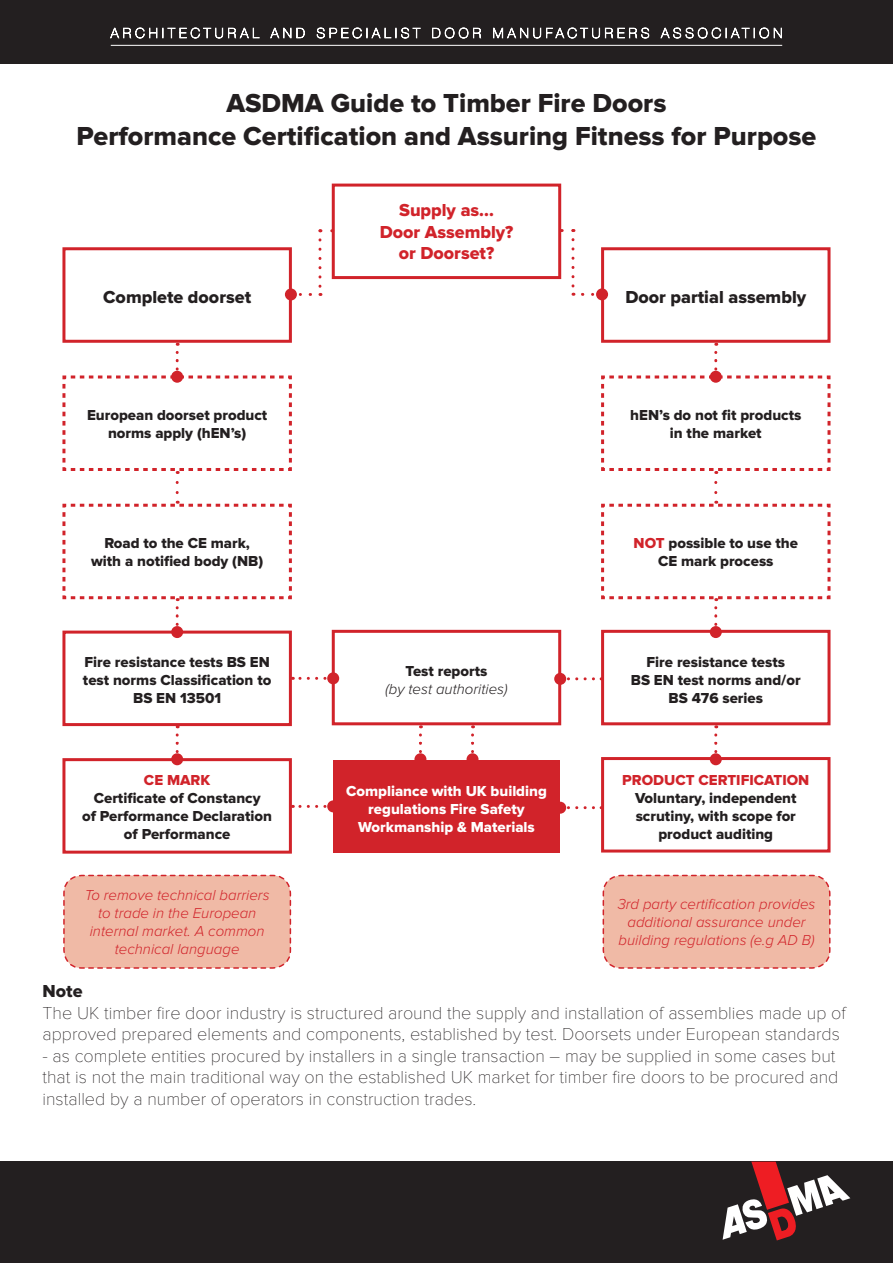
<style>
.page{position:relative;width:893px;height:1263px;background:#fff}
.page>*{position:absolute;margin:0;border:0;box-sizing:border-box;transform-origin:0 0}
.t1{font:27px "Proxima Nova Extrabld";color:#231f20}
.t2{font:100 18px/21.6px "Proxima Nova T";color:#231f20}
.t3{font:18px "Proxima Nova Extrabld";color:#231f20}
.t4{font:18px "Proxima Nova Extrabld";color:#d1232a}
.t5{font:15px/18px "Proxima Nova Extrabld";color:#231f20;text-align:center}
.t6{font:italic 300 15px/18px "Proxima Nova";color:#d1232a;text-align:center}
.t7{font:15px/18px "Proxima Nova Extrabld";color:#fff;text-align:center}
.t8{font:15px "Proxima Nova Extrabld";color:#d1232a}
.t9{font:italic 300 15px "Proxima Nova";color:#231f20}
.s1{color:#d1232a}
</style>
<div class="page">
<svg style="left:63px;top:874px;width:229px;height:95px;background:#efb8a6"></svg>
<div style="left:333px;top:760px;width:227px;height:93px;background:#d1232a"></div>
<div style="left:171px;top:753px;width:12px;height:12px;background:#d1232a;border-radius:50%"></div>
<svg style="left:171px;top:626px;width:12px;height:12px"></svg>
<div style="left:285px;top:288px;width:12px;height:12px;background:#d1232a;border-radius:50%"></div>
<div style="left:414px;top:753px;width:12px;height:12px;background:#d1232a;border-radius:50%"></div>
<div style="left:466px;top:753px;width:12px;height:12px;background:#d1232a;border-radius:50%"></div>
<div style="left:327px;top:800px;width:12px;height:12px;background:#d1232a;border-radius:50%"></div>
<svg style="left:176px;top:735px;width:3px;height:19px"></svg>
<svg style="left:176px;top:608px;width:3px;height:23px"></svg>
<svg style="left:292px;top:677px;width:33px;height:3px"></svg>
<div style="left:327px;top:672px;width:12px;height:12px;background:#d1232a;border-radius:50%"></div>
<div style="left:554px;top:802px;width:12px;height:12px;background:#d1232a;border-radius:50%"></div>
<svg style="left:292px;top:805px;width:33px;height:3px"></svg>
<svg style="left:568px;top:806px;width:33px;height:3px"></svg>
<div style="left:0;top:0;width:893px;height:64px;background:#231f20"></div>
<div style="left:0;top:1161px;width:893px;height:102px;background:#231f20"></div>
<svg style="left:723px;top:1161px;width:127px;height:79px"></svg>
<hr style="left:111px;top:45px;width:671px;height:1px;background:#fff">
<svg style="left:110px;top:27px;width:150px;height:12px"></svg>
<svg style="left:270px;top:27px;width:35px;height:12px"></svg>
<svg style="left:316px;top:27px;width:105px;height:12px"></svg>
<svg style="left:432px;top:27px;width:49px;height:12px"></svg>
<svg style="left:493px;top:27px;width:157px;height:12px"></svg>
<svg style="left:660px;top:27px;width:122px;height:12px"></svg>
<svg style="left:602px;top:874px;width:229px;height:95px;background:#efb8a5"></svg>
<div style="left:62px;top:247px;width:230px;height:96px;border:3px solid #d1232a"></div>
<div style="left:62px;top:631px;width:230px;height:95px;border:3px solid #d1232a"></div>
<div style="left:62px;top:758px;width:230px;height:96px;border:3px solid #d1232a"></div>
<svg style="left:601px;top:482px;width:230px;height:119px"></svg>
<svg style="left:62px;top:482px;width:230px;height:119px"></svg>
<div style="left:332px;top:184px;width:229px;height:95px;border:3px solid #d1232a"></div>
<div style="left:332px;top:630px;width:229px;height:95px;border:3px solid #d1232a"></div>
<div style="left:601px;top:630px;width:229px;height:95px;border:3px solid #d1232a"></div>
<div style="left:601px;top:757px;width:229px;height:95px;border:3px solid #d1232a"></div>
<div style="left:601px;top:247px;width:229px;height:96px;border:3px solid #d1232a"></div>
<svg style="left:62px;top:352px;width:230px;height:122px"></svg>
<svg style="left:291px;top:240px;width:30px;height:56px"></svg>
<svg style="left:601px;top:352px;width:230px;height:122px"></svg>
<svg style="left:568px;top:677px;width:34px;height:3px"></svg>
<div style="left:554px;top:673px;width:12px;height:12px;background:#d1232a;border-radius:50%"></div>
<svg style="left:419px;top:735px;width:3px;height:19px"></svg>
<svg style="left:471px;top:735px;width:3px;height:19px"></svg>
<svg style="left:714px;top:608px;width:3px;height:18px"></svg>
<div style="left:710px;top:626px;width:12px;height:12px;background:#d1232a;border-radius:50%"></div>
<svg style="left:714px;top:735px;width:3px;height:18px"></svg>
<div style="left:710px;top:753px;width:12px;height:12px;background:#d1232a;border-radius:50%"></div>
<div style="left:596px;top:288px;width:12px;height:12px;background:#d1232a;border-radius:50%"></div>
<svg style="left:561px;top:229px;width:13px;height:3px"></svg>
<svg style="left:571px;top:240px;width:3px;height:55px"></svg>
<svg style="left:581px;top:293px;width:16px;height:3px"></svg>
<p class="t1" style="left:227px;top:88px;width:441px">ASDMA Guide to Timber Fire Doors</p>
<p class="t1" style="left:77px;top:120px;width:741px">Performance Certification and Assuring Fitness for Purpose</p>
<p class="t3" style="left:103px;top:286px;width:149px">Complete doorset</p>
<p class="t4" style="left:399px;top:200px;width:96px">Supply as...</p>
<p class="t4" style="left:380px;top:221px;width:135px">Door Assembly?</p>
<p class="t4" style="left:399px;top:243px;width:97px">or Doorset?</p>
<p class="t3" style="left:625px;top:286px;width:182px">Door partial assembly</p>
<p class="t5" style="left:87px;top:406px;width:182px">European doorset product norms apply (hEN’s)</p>
<p class="t5" style="left:630px;top:406px;width:173px">hEN’s do not fit products</p>
<p class="t5" style="left:670px;top:424px;width:93px">in the market</p>
<p class="t5" style="left:104px;top:534px;width:147px">Road to the CE mark,</p>
<p class="t5" style="left:91px;top:552px;width:174px">with a notified body (NB)</p>
<p class="t5" style="left:83px;top:653px;width:190px">Fire resistance tests BS EN test norms Classification to<br>BS EN 13501</p>
<p class="t8" style="left:144px;top:772px;width:68px">CE MARK</p>
<p class="t5" style="left:94px;top:790px;width:168px">Certificate of Constancy</p>
<p class="t5" style="left:82px;top:808px;width:191px">of Performance Declaration</p>
<p class="t5" style="left:124px;top:826px;width:108px">of Performance</p>
<p class="t6" style="left:85px;top:886px;width:186px">To remove technical barriers</p>
<p class="t6" style="left:98px;top:904px;width:160px">to trade in the European</p>
<p class="t6" style="left:90px;top:922px;width:176px">internal market. A common technical language</p>
<p class="t5" style="left:406px;top:662px;width:83px">Test reports</p>
<p class="t9" style="left:385px;top:680px;width:124px">(by test authorities)</p>
<p class="t7" style="left:346px;top:782px;width:202px">Compliance with UK building regulations Fire Safety</p>
<p class="t7" style="left:358px;top:818px;width:178px">Workmanship &amp; Materials</p>
<p class="t5" style="left:634px;top:534px;width:166px"><span class="s1">NOT</span> possible to use the</p>
<p class="t5" style="left:658px;top:552px;width:117px">CE mark process</p>
<p class="t5" style="left:647px;top:653px;width:140px">Fire resistance tests</p>
<p class="t5" style="left:631px;top:671px;width:171px">BS EN test norms and/or</p>
<p class="t5" style="left:669px;top:689px;width:96px">BS 476 series</p>
<p class="t8" style="left:622px;top:771px;width:189px">PRODUCT CERTIFICATION</p>
<p class="t5" style="left:635px;top:789px;width:163px">Voluntary, independent</p>
<p class="t5" style="left:636px;top:807px;width:162px">scrutiny, with scope for</p>
<p class="t5" style="left:658px;top:825px;width:116px">product auditing</p>
<p class="t6" style="left:618px;top:895px;width:199px">3rd party certification provides additional assurance under building regulations (e.g AD B)</p>
<p class="t3" style="left:43px;top:980px;width:42px">Note</p>
<p class="t2" style="left:43px;top:1002px;width:805px">The UK timber fire door industry is structured around the supply and installation of assemblies made up of approved prepared elements and components, established by test. Doorsets under European standards</p>
<p class="t2" style="left:43px;top:1045px;width:797px">- as complete entities procured by installers in a single transaction – may be supplied in some cases but that is not the main traditional way on the established UK market for timber fire doors to be procured and installed by a number of operators in construction trades.</p>
</div>
